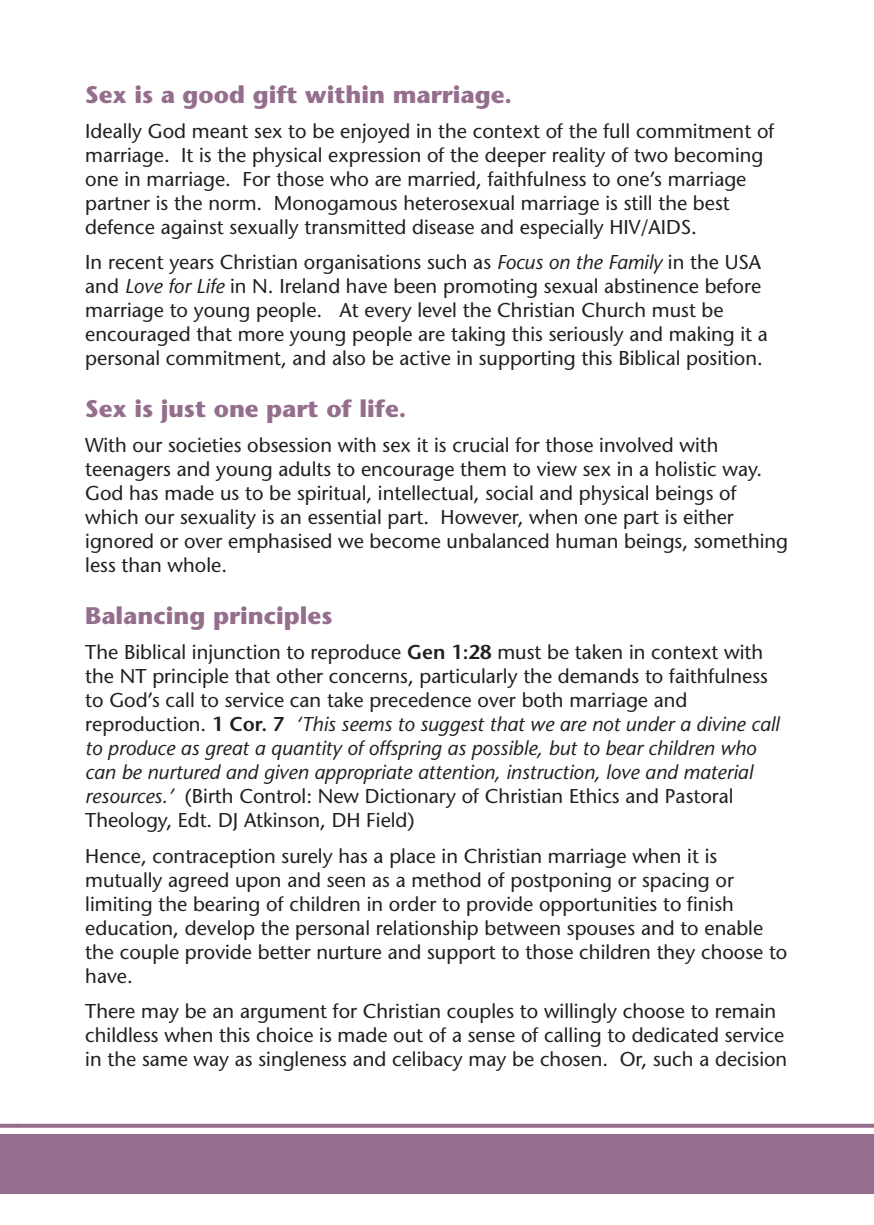
<style>
.page{position:relative;width:874px;height:1225px;background:#fff}
.page>*{position:absolute;margin:0;border:0;box-sizing:border-box;transform-origin:0 0}
.Sub_Head{font:700 24px "Stone Sans Std";color:#956e8e}
.Body{font:700 24px "Stone Sans Std";color:#956e8e}
.Body-2{font:500 20px/24px "Stone Sans Std";color:#231f20}
.s1{font-style:italic}
.s2{font-weight:600}
</style>
<div class="page">
<div style="left:0;top:1134px;width:17px;height:59px;background:#956e8e"></div>
<svg style="left:0;top:1123px;width:17px;height:4px"></svg>
<div style="left:17px;top:1134px;width:856px;height:59px;background:#956e8e"></div>
<svg style="left:17px;top:1123px;width:856px;height:4px;background:#a888a2"></svg>
<p class="Body" style="left:85px;top:80px;width:428px">Sex is a good gift within marriage.</p>
<p class="Body-2" style="left:85px;top:119px;width:690px">Ideally God meant sex to be enjoyed in the context of the full commitment of marriage. It is the physical expression of the deeper reality of two becoming one in marriage. For those who are married, faithfulness to one’s marriage partner is the norm. Monogamous heterosexual marriage is still the best defence against sexually transmitted disease and especially HIV/AIDS.</p>
<p class="Body-2" style="left:85px;top:250px;width:683px">In recent years Christian organisations such as <span class="s1">Focus on the Family</span> in the USA and <span class="s1">Love for Life</span> in N. Ireland have been promoting sexual abstinence before marriage to young people. At every level the Christian Church must be encouraged that more young people are taking this seriously and making it a personal commitment, and also be active in supporting this Biblical position.</p>
<p class="Sub_Head" style="left:85px;top:394px;width:322px">Sex is just one part of life.</p>
<p class="Body-2" style="left:85px;top:433px;width:704px">With our societies obsession with sex it is crucial for those involved with teenagers and young adults to encourage them to view sex in a holistic way.<br>God has made us to be spiritual, intellectual, social and physical beings of which our sexuality is an essential part. However, when one part is either ignored or over emphasised we become unbalanced human beings, something less than whole.</p>
<p class="Sub_Head" style="left:85px;top:601px;width:248px">Balancing principles</p>
<p class="Body-2" style="left:85px;top:640px;width:695px">The Biblical injunction to reproduce <span class="s2">Gen 1:28</span> must be taken in context with the NT principle that other concerns, particularly the demands to faithfulness to God’s call to service can take precedence over both marriage and reproduction. <span class="s2">1 Cor. 7</span> <span class="s1">‘This seems to suggest that we are not under a divine call to produce as great a quantity of offspring as possible, but to bear children who can be nurtured and given appropriate attention, instruction, love and material resources.’</span> (Birth Control: New Dictionary of Christian Ethics and Pastoral Theology, Edt. DJ Atkinson, DH Field)</p>
<p class="Body-2" style="left:85px;top:843px;width:703px">Hence, contraception surely has a place in Christian marriage when it is mutually agreed upon and seen as a method of postponing or spacing or limiting the bearing of children in order to provide opportunities to finish education, develop the personal relationship between spouses and to enable the couple provide better nurture and support to those children they choose to have.</p>
<p class="Body-2" style="left:85px;top:999px;width:703px">There may be an argument for Christian couples to willingly choose to remain childless when this choice is made out of a sense of calling to dedicated service in the same way as singleness and celibacy may be chosen. Or, such a decision</p>
</div>
